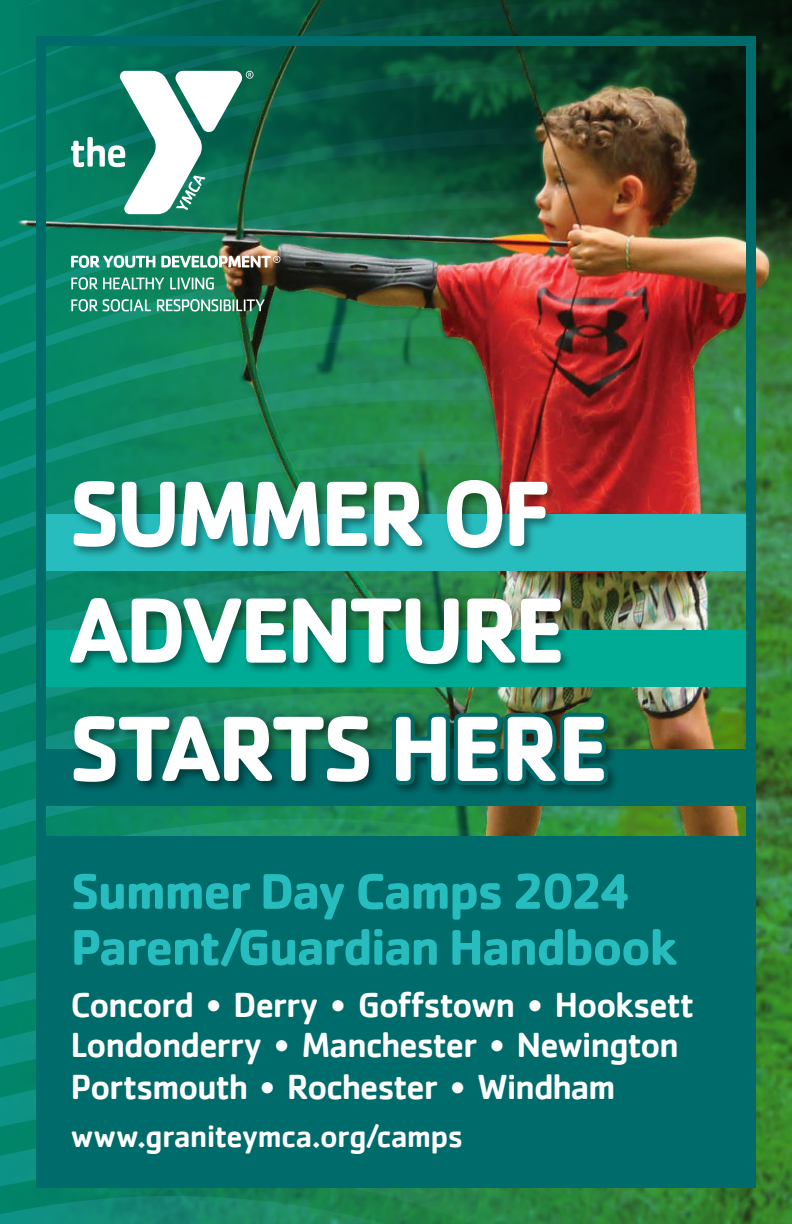
<style>
.page{position:relative;width:792px;height:1224px;background:#fff}
.page>*{position:absolute;margin:0;border:0;box-sizing:border-box;transform-origin:0 0}
.t1{font:700 96px/117.6px "Cachet";letter-spacing:-.045em;color:#fff}
.t2{font:700 52px/56px "Cachet";letter-spacing:-.04em;color:#27bdbe}
.t3{font:500 36px/41px "Cachet";letter-spacing:-.04em;color:#fff}
.t4{font:500 32px "Cachet";letter-spacing:-.03em;color:#fff}
.s1{color:#006b6b}
</style>
<div class="page">
<img style="left:0;top:0;width:792px;height:1224px">
<div style="left:36px;top:837px;width:720px;height:351px;background:#006b6b"></div>
<div style="left:36px;top:514px;width:720px;height:56px;background:#27bdbe"></div>
<div style="left:71px;top:478px;width:488px;height:82px;background:#000;opacity:.43"></div>
<div style="left:36px;top:630px;width:720px;height:57px;background:#00ab95"></div>
<div style="left:67px;top:596px;width:505px;height:80px;background:#000;opacity:.43"></div>
<div style="left:36px;top:749px;width:720px;height:57px;background:#006b6b"></div>
<div style="left:71px;top:710px;width:548px;height:87px;background:#000;opacity:.43"></div>
<div style="left:36px;top:36px;width:720px;height:1152px;border:10px solid #006b6b"></div>
<svg style="left:0;top:0;width:254px;height:214px"></svg>
<svg style="left:71px;top:255px;width:84px;height:13px"></svg>
<svg style="left:71px;top:277px;width:93px;height:13px"></svg>
<svg style="left:170px;top:277px;width:44px;height:13px"></svg>
<svg style="left:71px;top:299px;width:80px;height:13px"></svg>
<svg style="left:157px;top:299px;width:108px;height:13px"></svg>
<svg style="left:161px;top:255px;width:119px;height:13px"></svg>
<h1 class="t1" style="left:69px;top:459px;width:542px">SUMMER OF<br>ADVENTURE<br>STARTS <span class="s1">H</span>ERE</h1>
<h2 class="t2" style="left:71px;top:866px;width:608px">Summer Day Camps 2024<br>Parent/Guardian Handbook</h2>
<p class="t3" style="left:71px;top:986px;width:625px">Concord • Derry • Goffstown • Hooksett<br>Londonderry • Manchester • Newington<br>Portsmouth • Rochester • Windham</p>
<p class="t4" style="left:71px;top:1121px;width:394px">www.graniteymca.org/camps</p>
</div>
